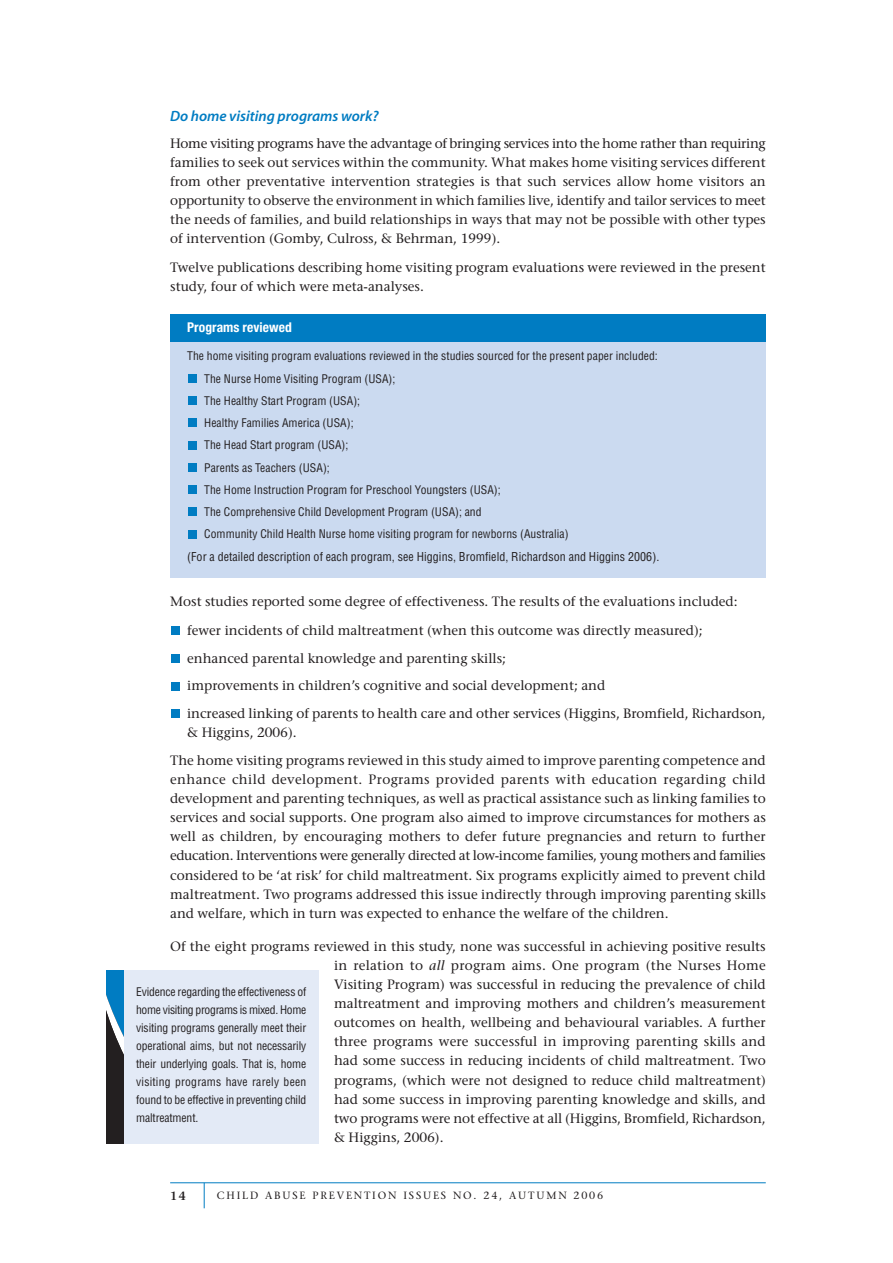
<style>
.page{position:relative;width:893px;height:1263px;background:#fff}
.page>*{position:absolute;margin:0;border:0;box-sizing:border-box;transform-origin:0 0}
.t1{font:15px "Myriad MM It 565 600";color:#007cc2}
.t2{font:13.5px/19.2px "Stone Serif";color:#231f20;text-align:justify}
.t3{font:700 condensed 13.5px "Helvetica Neue";letter-spacing:.005em;color:#fff}
.t4{font:condensed 12px "Helvetica";letter-spacing:.005em;color:#231f20}
.t5{font:600 12px "Stone Serif";color:#231f20}
.t6{font:condensed 11.7px/22.2px "Helvetica";letter-spacing:.005em;color:#231f20}
.t7{font:10.5px "Stone Serif";letter-spacing:.17em;color:#231f20}
.s1{font-style:italic}
</style>
<div class="page">
<div style="left:170px;top:314px;width:595px;height:264px;background:#cbdaf0"></div>
<div style="left:170px;top:314px;width:595px;height:28px;background:#007cc2"></div>
<div style="left:172px;top:710px;width:8px;height:8px;background:#007cc2"></div>
<div style="left:172px;top:682px;width:8px;height:8px;background:#007cc2"></div>
<div style="left:172px;top:654px;width:8px;height:9px;background:#007cc2"></div>
<div style="left:172px;top:627px;width:8px;height:8px;background:#007cc2"></div>
<div style="left:189px;top:530px;width:8px;height:8px;background:#007cc2"></div>
<div style="left:189px;top:508px;width:8px;height:8px;background:#007cc2"></div>
<div style="left:189px;top:485px;width:8px;height:9px;background:#007cc2"></div>
<div style="left:189px;top:463px;width:8px;height:9px;background:#007cc2"></div>
<div style="left:189px;top:441px;width:8px;height:8px;background:#007cc2"></div>
<div style="left:189px;top:419px;width:8px;height:8px;background:#007cc2"></div>
<div style="left:189px;top:396px;width:8px;height:9px;background:#007cc2"></div>
<div style="left:189px;top:374px;width:8px;height:9px;background:#007cc2"></div>
<hr style="left:170px;top:1183px;width:595px;height:1px;background:#007cc2">
<svg style="left:204px;top:1183px;width:1px;height:25px"></svg>
<div style="left:106px;top:970px;width:213px;height:174px;background:#e3eaf6"></div>
<div style="left:106px;top:970px;width:17px;height:174px;background:#231f20"></div>
<svg style="left:106px;top:970px;width:17px;height:83px"></svg>
<p class="t1" style="left:170px;top:111px;width:210px">Do home visiting programs work?</p>
<p class="t2" style="left:170px;top:135px;width:597px">Home visiting programs have the advantage of bringing services into the home rather than requiring families to seek out services within the community. What makes home visiting services different from other preventative intervention strategies is that such services allow home visitors an opportunity to observe the environment in which families live, identify and tailor services to meet the needs of families, and build relationships in ways that may not be possible with other types of intervention (Gomby, Culross, &amp; Behrman, 1999).</p>
<p class="t2" style="left:170px;top:259px;width:597px">Twelve publications describing home visiting program evaluations were reviewed in the present study, four of which were meta-analyses.</p>
<p class="t3" style="left:187px;top:322px;width:106px">Programs reviewed</p>
<p class="t6" style="left:204px;top:346px;width:455px;text-indent:-17px">The home visiting program evaluations reviewed in the studies sourced for the present paper included:<br>The Nurse Home Visiting Program (USA);<br>The Healthy Start Program (USA);<br>Healthy Families America (USA);<br>The Head Start program (USA);<br>Parents as Teachers (USA);<br>The Home Instruction Program for Preschool Youngsters (USA);<br>The Comprehensive Child Development Program (USA); and<br>Community Child Health Nurse home visiting program for newborns (Australia)</p>
<p class="t4" style="left:187px;top:552px;width:473px">(For a detailed description of each program, see Higgins, Bromfield, Richardson and Higgins 2006).</p>
<p class="t2" style="left:187px;top:589px;width:580px;line-height:27.9px;text-align:left;text-indent:-17px">Most studies reported some degree of effectiveness. The results of the evaluations included: fewer incidents of child maltreatment (when this outcome was directly measured); enhanced parental knowledge and parenting skills;<br>improvements in children’s cognitive and social development; and<br>increased linking of parents to health care and other services (Higgins, Bromfield, Richardson,</p>
<p class="t2" style="left:170px;top:720px;width:597px;line-height:27.6px;text-indent:17px">&amp; Higgins, 2006).<br>The home visiting programs reviewed in this study aimed to improve parenting competence and</p>
<p class="t2" style="left:170px;top:771px;width:597px">enhance child development. Programs provided parents with education regarding child development and parenting techniques, as well as practical assistance such as linking families to services and social supports. One program also aimed to improve circumstances for mothers as well as children, by encouraging mothers to defer future pregnancies and return to further education. Interventions were generally directed at low-income families, young mothers and families considered to be ‘at risk’ for child maltreatment. Six programs explicitly aimed to prevent child maltreatment. Two programs addressed this issue indirectly through improving parenting skills and welfare, which in turn was expected to enhance the welfare of the children.</p>
<p class="t2" style="left:334px;top:938px;width:433px;text-indent:-164px">Of the eight programs reviewed in this study, none was successful in achieving positive results in relation to <span class="s1">all</span> program aims. One program (the Nurses Home Visiting Program) was successful in reducing the prevalence of child maltreatment and improving mothers and children’s measurement outcomes on health, wellbeing and behavioural variables. A further three programs were successful in improving parenting skills and had some success in reducing incidents of child maltreatment. Two programs, (which were not designed to reduce child maltreatment) had some success in improving parenting knowledge and skills, and two programs were not effective at all (Higgins, Bromfield, Richardson, &amp; Higgins, 2006).</p>
<p class="t6" style="left:136px;top:984px;width:172px;line-height:18px;text-align:justify">Evidence regarding the effectiveness of home visiting programs is mixed. Home visiting programs generally meet their operational aims, but not necessarily their underlying goals. That is, home visiting programs have rarely been found to be effective in preventing child maltreatment.</p>
<p class="t5" style="left:170px;top:1191px;width:17px">14</p>
<p class="t7" style="left:217px;top:1191px;width:387px">CHILD ABUSE PREVENTION ISSUES NO. 24, AUTUMN 2006</p>
</div>
